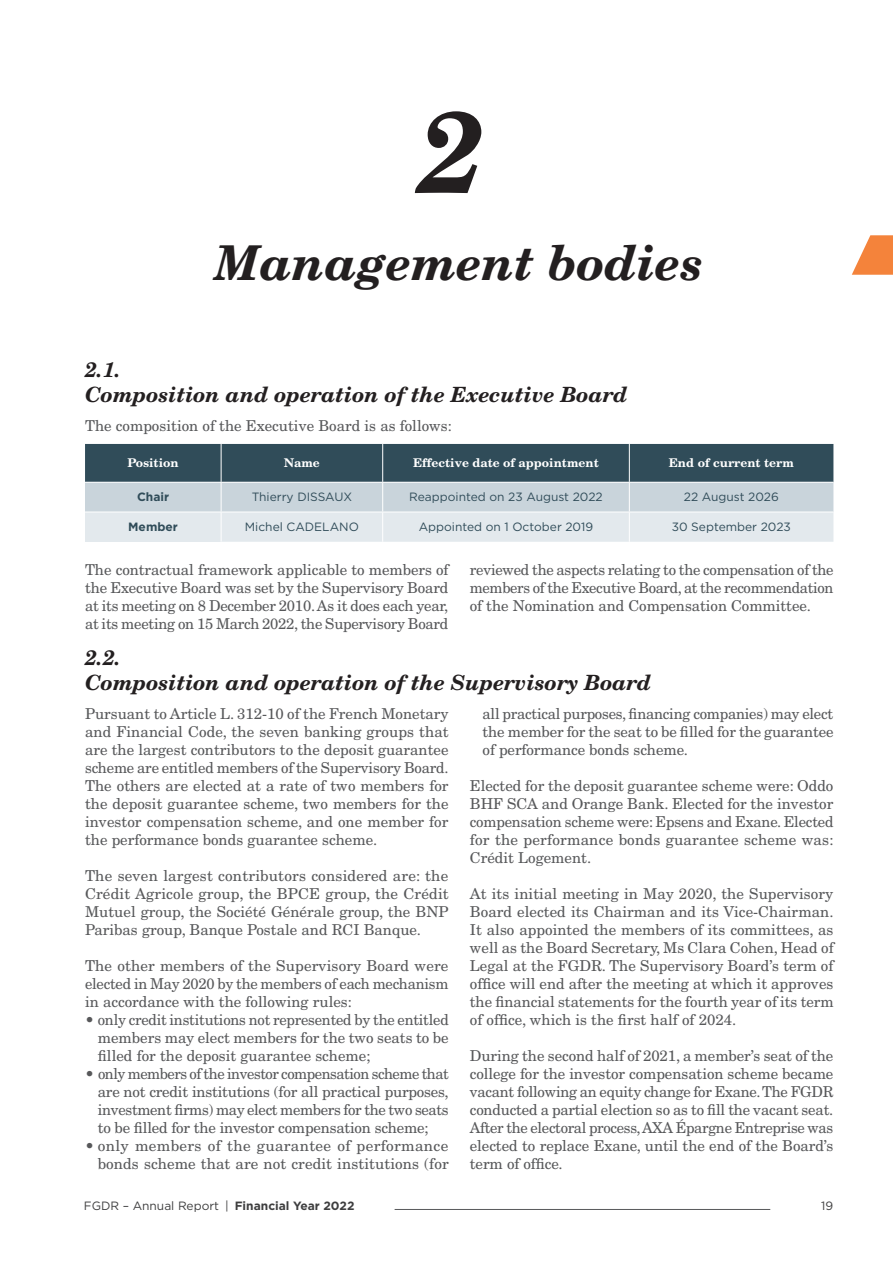
<style>
.page{position:relative;width:893px;height:1263px;background:#fff}
.page>*{position:absolute;margin:0;border:0;box-sizing:border-box;transform-origin:0 0}
.t1{font:italic 700 115.5px "New Century Schlbk LT Std";color:#231f20}
.t2{font:italic 700 48px "New Century Schlbk LT Std";color:#231f20}
.t3{font:italic 700 21px/25.2px "New Century Schlbk LT Std";color:#231f20}
.t4{font:15px/18px "New Century Schlbk LT Std";color:#57585a;text-align:justify}
.t5{font:12px "Gotham HTF";color:#304c59}
.t6{font:700 12px "New Century Schlbk LT Std";color:#fff}
.t7{font:12px "Gotham HTF";color:#3e3e3f}
.t8{font:700 12px "Gotham HTF";color:#304c59}
.s1{font-weight:700}
</style>
<div class="page">
<svg style="left:852px;top:235px;width:41px;height:40px"></svg>
<svg style="left:85px;top:444px;width:748px;height:98px;background:#98a8b0"></svg>
<hr style="left:85px;top:512px;width:136px;height:1px;background:#fff">
<hr style="left:221px;top:512px;width:162px;height:1px;background:#fff">
<hr style="left:221px;top:512px;width:1px;height:30px;background:#fff">
<hr style="left:383px;top:512px;width:246px;height:1px;background:#fff">
<hr style="left:382px;top:512px;width:1px;height:30px;background:#fff">
<hr style="left:629px;top:512px;width:204px;height:1px;background:#fff">
<hr style="left:629px;top:512px;width:1px;height:30px;background:#fff">
<hr style="left:85px;top:482px;width:136px;height:1px;background:#fff">
<hr style="left:221px;top:482px;width:162px;height:1px;background:#fff">
<hr style="left:383px;top:482px;width:246px;height:1px;background:#fff">
<hr style="left:629px;top:482px;width:204px;height:1px;background:#fff">
<hr style="left:395px;top:1209px;width:375px;height:1px;background:#57585a">
<h1 class="t1" style="left:419px;top:78px;width:68px">2</h1>
<h2 class="t2" style="left:215px;top:232px;width:490px">Management bodies</h2>
<h3 class="t3" style="left:85px;top:357px;width:544px">2.1.<br>Composition and operation of the Executive Board</h3>
<p class="t4" style="left:85px;top:417px;width:368px">The composition of the Executive Board is as follows:</p>
<p class="t6" style="left:127px;top:456px;width:53px">Position</p>
<p class="t6" style="left:284px;top:456px;width:37px">Name</p>
<p class="t6" style="left:413px;top:456px;width:187px">Effective date of appointment</p>
<p class="t6" style="left:669px;top:456px;width:127px">End of current term</p>
<p class="t8" style="left:137px;top:490px;width:34px">Chair</p>
<p class="t5" style="left:252px;top:490px;width:102px">Thierry DISSAUX</p>
<p class="t5" style="left:409px;top:490px;width:195px">Reappointed on 23 August 2022</p>
<p class="t5" style="left:684px;top:490px;width:96px">22 August 2026</p>
<p class="t8" style="left:128px;top:520px;width:51px">Member</p>
<p class="t5" style="left:245px;top:520px;width:116px">Michel CADELANO</p>
<p class="t5" style="left:419px;top:520px;width:176px">Appointed on 1 October 2019</p>
<p class="t5" style="left:672px;top:520px;width:121px">30 September 2023</p>
<p class="t4" style="left:85px;top:561px;width:365px">The contractual framework applicable to members of the Executive Board was set by the Supervisory Board at its meeting on 8 December 2010. As it does each year, at its meeting on 15 March 2022, the Supervisory Board</p>
<p class="t4" style="left:470px;top:561px;width:365px">reviewed the aspects relating to the compensation of the members of the Executive Board, at the recommendation of the Nomination and Compensation Committee.</p>
<h3 class="t3" style="left:85px;top:645px;width:568px">2.2.<br>Composition and operation of the Supervisory Board</h3>
<p class="t4" style="left:85px;top:705px;width:365px">Pursuant to Article L. 312-10 of the French Monetary and Financial Code, the seven banking groups that are the largest contributors to the deposit guarantee scheme are entitled members of the Supervisory Board.<br>The others are elected at a rate of two members for the deposit guarantee scheme, two members for the investor compensation scheme, and one member for the performance bonds guarantee scheme.</p>
<p class="t4" style="left:85px;top:867px;width:365px">The seven largest contributors considered are: the Crédit Agricole group, the BPCE group, the Crédit Mutuel group, the Société Générale group, the BNP Paribas group, Banque Postale and RCI Banque.</p>
<p class="t4" style="left:85px;top:957px;width:365px">The other members of the Supervisory Board were elected in May 2020 by the members of each mechanism in accordance with the following rules:</p>
<p class="t4" style="left:98px;top:1011px;width:352px;text-indent:-13px">• only credit institutions not represented by the entitled members may elect members for the two seats to be filled for the deposit guarantee scheme;</p>
<p class="t4" style="left:98px;top:1065px;width:353px;text-indent:-13px">• only members of the investor compensation scheme that are not credit institutions (for all practical purposes, investment firms) may elect members for the two seats to be filled for the investor compensation scheme;</p>
<p class="t4" style="left:85px;top:1137px;width:365px;text-align:right">• only members of the guarantee of performance bonds scheme that are not credit institutions (for</p>
<p class="t4" style="left:483px;top:705px;width:352px">all practical purposes, financing companies) may elect the member for the seat to be filled for the guarantee of performance bonds scheme.</p>
<p class="t4" style="left:470px;top:777px;width:365px">Elected for the deposit guarantee scheme were: Oddo BHF SCA and Orange Bank. Elected for the investor compensation scheme were: Epsens and Exane. Elected for the performance bonds guarantee scheme was:<br>Crédit Logement.</p>
<p class="t4" style="left:470px;top:885px;width:365px">At its initial meeting in May 2020, the Supervisory Board elected its Chairman and its Vice-Chairman.<br>It also appointed the members of its committees, as well as the Board Secretary, Ms Clara Cohen, Head of Legal at the FGDR. The Supervisory Board’s term of office will end after the meeting at which it approves the financial statements for the fourth year of its term of office, which is the first half of 2024.</p>
<p class="t4" style="left:470px;top:1047px;width:365px">During the second half of 2021, a member’s seat of the college for the investor compensation scheme became vacant following an equity change for Exane. The FGDR conducted a partial election so as to fill the vacant seat.<br>After the electoral process, AXA Épargne Entreprise was elected to replace Exane, until the end of the Board’s term of office.</p>
<p class="t7" style="left:84px;top:1199px;width:272px">FGDR – Annual Report | <span class="s1">Financial Year 2022</span></p>
<p class="t7" style="left:821px;top:1199px;width:14px">19</p>
</div>
